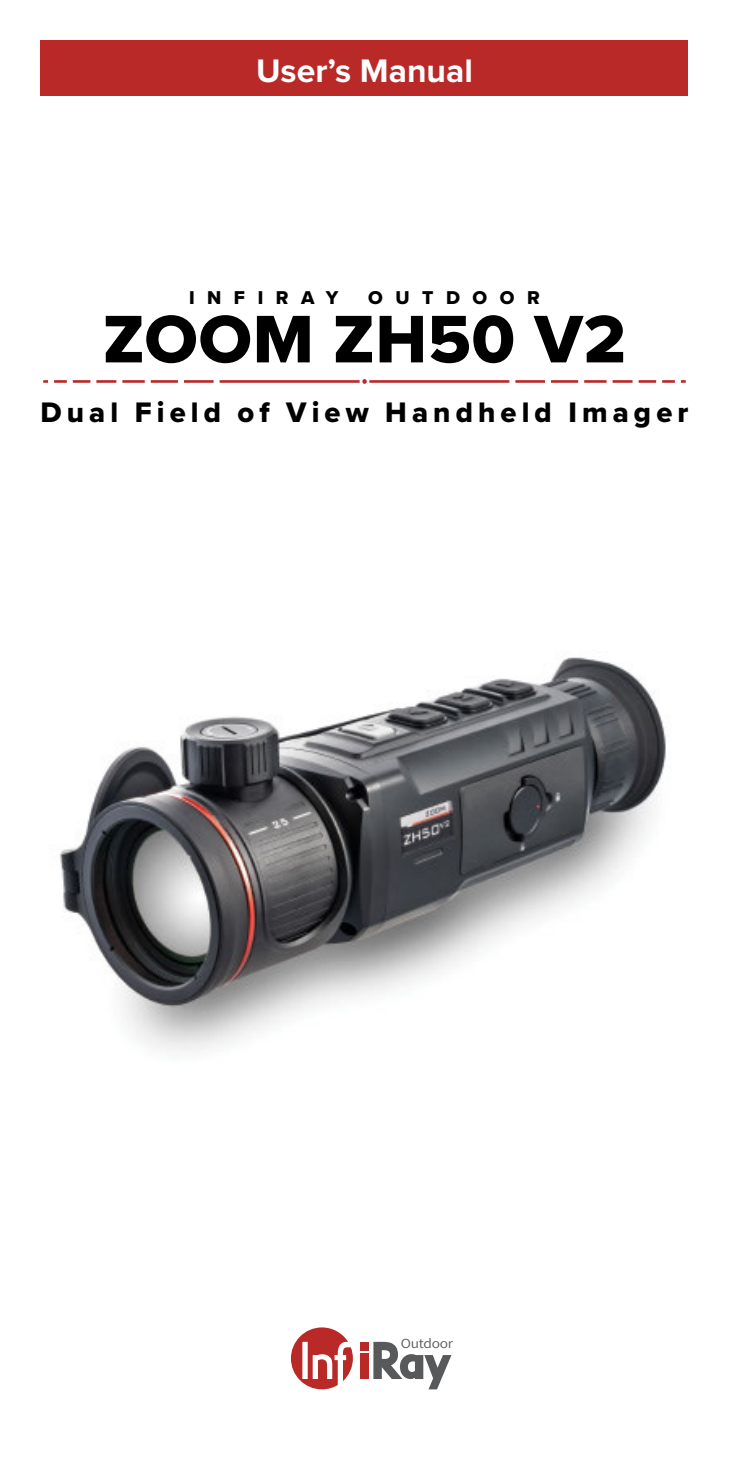
<style>
.page{position:relative;width:729px;height:1458px;background:#fff}
.page>*{position:absolute;margin:0;border:0;box-sizing:border-box;transform-origin:0 0}
.t1{font:69.75px "Proxima Nova Extrabld";letter-spacing:.01em;color:#000}
.t2{font:700 33.75px "Proxima Nova";color:#fff}
.t3{font:29.25px "Proxima Nova Extrabld";letter-spacing:.175em;color:#000}
.t4{font:19.35px "Proxima Nova Extrabld";letter-spacing:.65em;color:#000}
.t5{font:12.38px "Source Han Sans CN";letter-spacing:-.02em;color:#58595b;scale:1.11 1}
</style>
<div class="page">
<svg style="left:43px;top:379px;width:643px;height:5px"></svg>
<div style="left:40px;top:40px;width:648px;height:56px;background:#b92927"></div>
<div style="left:360px;top:1353px;width:8px;height:26px;background:#b82927"></div>
<div style="left:360px;top:1342px;width:8px;height:8px;background:#b82927"></div>
<svg style="left:373px;top:1342px;width:78px;height:47px"></svg>
<svg style="left:291px;top:1327px;width:62px;height:62px"></svg>
<img style="left:59px;top:657px;width:607px;height:394px">
<p class="t2" style="left:256px;top:45px;width:218px">User’s Manual</p>
<p class="t4" style="left:189px;top:283px;width:151px">INFIRAY</p>
<p class="t4" style="left:368px;top:283px;width:173px">OUTDOOR</p>
<h1 class="t1" style="left:103px;top:287px;width:524px">ZOOM ZH50 V2</h1>
<p class="t3" style="left:40px;top:391px;width:649px">Dual Field of View Handheld Imager</p>
<p class="t5" style="left:401px;top:1337px;width:49px">Outdoor</p>
</div>
